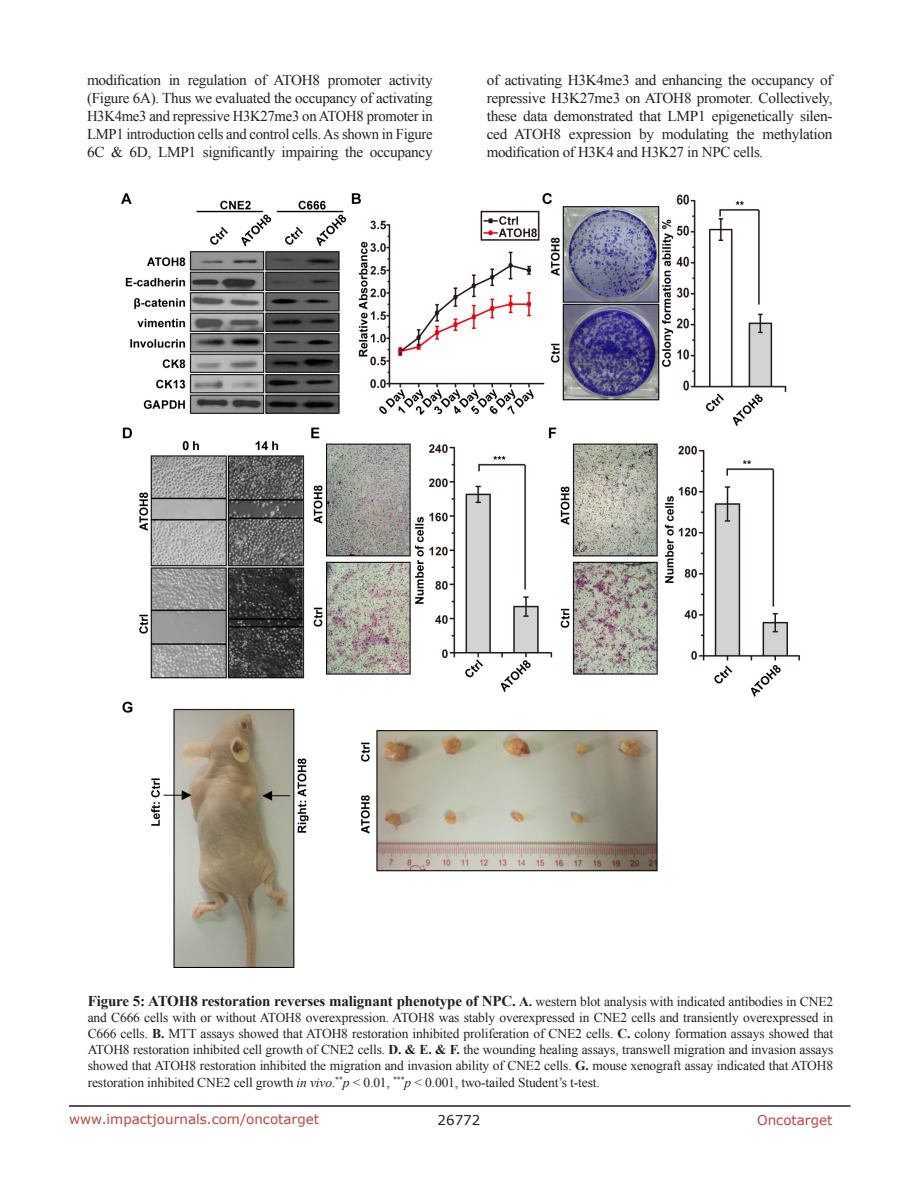
<style>
.page{position:relative;width:918px;height:1188px;background:#fff}
.page>*{position:absolute;margin:0;border:0;box-sizing:border-box;transform-origin:0 0}
.BodyText{font:15px/18px "Times New Roman";letter-spacing:-.02em;color:#231f20;text-align:justify}
.figuretext{font:700 15px "Times New Roman";letter-spacing:-.01em;color:#231f20}
.figuretext-2{font:13.5px/16.2px "Times New Roman";letter-spacing:-.01em;color:#231f20;text-align:justify}
.t1{font:13.5px "Verdana";color:#c24141}
.t2{font:13.5px "Verdana";color:#231f20}
.s1{font-size:13.5px}
.s2{font-weight:400;font-size:13.5px}
.s3{font-weight:700}
.s4{font-style:italic}
</style>
<div class="page">
<hr style="left:69px;top:1105px;width:781px;height:2px;background:#231f20">
<img style="left:121px;top:193px;width:679px;height:775px">
<p class="BodyText" style="left:87px;top:71px;width:347px">modification in regulation of ATOH8 promoter activity (Figure 6A). Thus we evaluated the occupancy of activating H3K4me3 and repressive H3K27me3 on ATOH8 promoter in LMP1 introduction cells and control cells. As shown in Figure 6C &amp; 6D, LMP1 significantly impairing the occupancy</p>
<p class="BodyText" style="left:487px;top:71px;width:347px">of activating H3K4me3 and enhancing the occupancy of repressive H3K27me3 on ATOH8 promoter. Collectively, these data demonstrated that LMP1 epigenetically silen&shy;ced ATOH8 expression by modulating the methylation modification of H3K4 and H3K27 in NPC cells.</p>
<p class="figuretext" style="left:88px;top:990px;width:747px">Figure 5: ATOH8 restoration reverses malignant phenotype of NPC. <span class="s1">A.</span> <span class="s2">western blot analysis with indicated antibodies in CNE2</span></p>
<p class="figuretext-2" style="left:88px;top:1009px;width:747px">and C666 cells with or without ATOH8 overexpression. ATOH8 was stably overexpressed in CNE2 cells and transiently overexpressed in C666 cells. <span class="s3">B.</span> MTT assays showed that ATOH8 restoration inhibited proliferation of CNE2 cells. <span class="s3">C.</span> colony formation assays showed that ATOH8 restoration inhibited cell growth of CNE2 cells. <span class="s3">D. &amp; E. &amp; F.</span> the wounding healing assays, transwell migration and invasion assays showed that ATOH8 restoration inhibited the migration and invasion ability of CNE2 cells. <span class="s3">G.</span> mouse xenograft assay indicated that ATOH8 restoration inhibited CNE2 cell growth <span class="s4">in vivo</span>.<sup>**</sup><span class="s4">p</span> &lt; 0.01, <sup>***</sup><span class="s4">p</span> &lt; 0.001, two-tailed Student’s t-test.</p>
<p class="t1" style="left:69px;top:1110px;width:252px">www.impactjournals.com/oncotarget</p>
<p class="t2" style="left:438px;top:1111px;width:44px">26772</p>
<p class="t1" style="left:757px;top:1111px;width:77px">Oncotarget</p>
</div>
